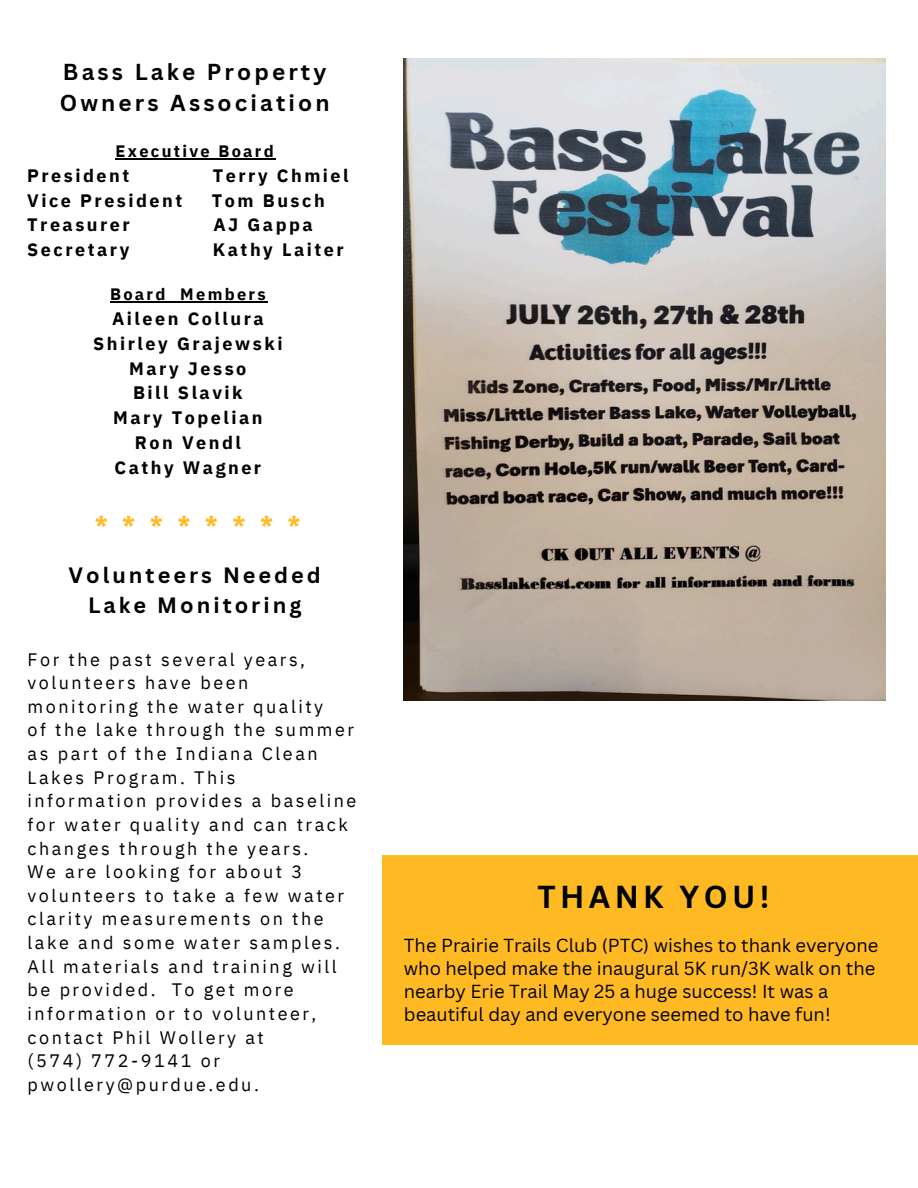
<style>
.page{position:relative;width:918px;height:1188px;background:#fff}
.page>*{position:absolute;margin:0;border:0;box-sizing:border-box;transform-origin:0 0}
.t1{font:700 30.9px "Canva Sans";letter-spacing:.14em;color:#000}
.t2{font:700 28.05px "Canva Sans";color:#ffb923}
.t3{font:700 22.5px/30.3px "Canva Sans";letter-spacing:.14em;color:#000}
.t4{font:700 21.6px/29.2px "Canva Sans";letter-spacing:.14em;color:#000;text-align:center}
.t5{font:18.45px/23px "Canva Sans";color:#000}
.t6{font:18px/23.7px "IBM Plex Sans";letter-spacing:.14em;color:#000}
.t7{font:700 18px/24.8px "IBM Plex Sans";letter-spacing:.14em;color:#000;text-align:center}
.t8{font:700 16.5px "IBM Plex Sans";letter-spacing:.14em;color:#000}
</style>
<div class="page">
<div style="left:382px;top:855px;width:536px;height:190px;background:#ffb923"></div>
<img style="left:404px;top:58px;width:481px;height:643px">
<hr style="left:116px;top:158px;width:160px;height:1px;background:#000">
<hr style="left:110px;top:302px;width:58px;height:1px;background:#000">
<svg style="left:168px;top:302px;width:12px;height:1px"></svg>
<hr style="left:180px;top:302px;width:88px;height:1px;background:#000">
<h3 class="t3" style="left:60px;top:56px;width:271px">Bass Lake Property<br>Owners Association</h3>
<p class="t8" style="left:116px;top:140px;width:160px">Executive Board</p>
<p class="t7" style="left:27px;top:163px;width:104px">President</p>
<p class="t7" style="left:213px;top:163px;width:137px">Terry Chmiel</p>
<p class="t7" style="left:27px;top:188px;width:157px">Vice President</p>
<p class="t7" style="left:212px;top:188px;width:114px">Tom Busch</p>
<p class="t7" style="left:27px;top:212px;width:104px">Treasurer</p>
<p class="t7" style="left:213px;top:212px;width:101px">AJ Gappa</p>
<p class="t7" style="left:27px;top:237px;width:104px">Secretary</p>
<p class="t7" style="left:213px;top:237px;width:132px">Kathy Laiter</p>
<p class="t8" style="left:110px;top:284px;width:157px">Board Members</p>
<p class="t7" style="left:93px;top:306px;width:191px">Aileen Collura<br>Shirley Grajewski<br>Mary Jesso<br>Bill Slavik<br>Mary Topelian<br>Ron Vendl<br>Cathy Wagner</p>
<h2 class="t2" style="left:95px;top:506px;width:207px">********</h2>
<p class="t4" style="left:69px;top:560px;width:254px">Volunteers Needed<br>Lake Monitoring</p>
<p class="t6" style="left:28px;top:647px;width:297px">For the past several years, volunteers have been monitoring the water quality</p>
<p class="t6" style="left:28px;top:718px;width:330px">of the lake through the summer as part of the Indiana Clean<br>Lakes Program. This information provides a baseline for water quality and can track changes through the years.</p>
<h1 class="t6" style="left:28px;top:860px;width:318px">We are looking for about 3 volunteers to take a few water clarity measurements on the lake and some water samples.<br>All materials and training will be provided. To get more information or to volunteer, contact Phil Wollery at</h1>
<p class="t6" style="left:28px;top:1049px;width:233px">(574) 772-9141 or pwollery@purdue.edu.</p>
<p class="t1" style="left:538px;top:875px;width:233px">THANK YOU!</p>
<p class="t5" style="left:404px;top:934px;width:476px">The Prairie Trails Club (PTC) wishes to thank everyone who helped make the inaugural 5K run/3K walk on the nearby Erie Trail May 25 a huge success! It was a beautiful day and everyone seemed to have fun!</p>
</div>
